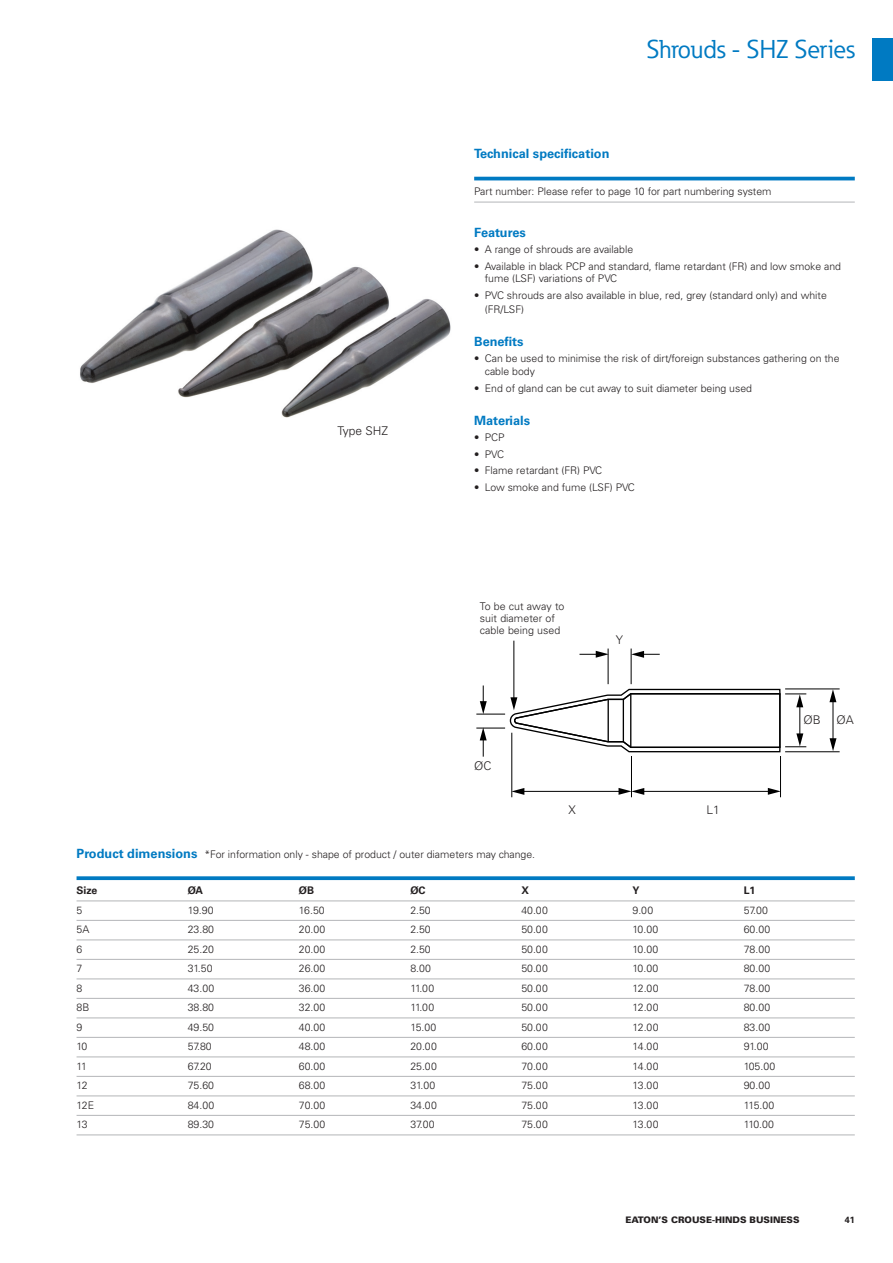
<style>
.page{position:relative;width:893px;height:1263px;background:#fff}
.page>*{position:absolute;margin:0;border:0;box-sizing:border-box;transform-origin:0 0}
.t1{font:25.5px "Eaton";color:#007ac2}
.t2{font:700 12.75px "Univers LT Std";color:#007ac2}
.t3{font:300 12px "Univers";color:#231f20}
.t4{font:300 12px "Univers LT Std";color:#231f20}
.t5{font:300 10.65px/12px "Univers";color:#231f20}
.t6{font:300 10.5px/12.6px "Univers LT Std";color:#231f20}
.t7{font:700 10.5px "Univers LT Std";color:#231f20}
.t8{font:900 9px "Univers LT Std";color:#231f20}
.t9{font:700 9px "Univers LT Std";color:#231f20}
.s1{font-weight:700;font-size:12.75px;color:#007ac2}
</style>
<div class="page">
<div style="left:872px;top:38px;width:20px;height:43px;background:#007ac2"></div>
<img style="left:80px;top:229px;width:371px;height:189px">
<svg style="left:77px;top:876px;width:778px;height:4px;background:#1484c6"></svg>
<hr style="left:77px;top:900px;width:778px;height:1px;background:#bcbdc0">
<hr style="left:77px;top:920px;width:778px;height:1px;background:#bcbdc0">
<hr style="left:77px;top:939px;width:778px;height:1px;background:#bcbdc0">
<hr style="left:77px;top:959px;width:778px;height:1px;background:#bcbdc0">
<hr style="left:77px;top:978px;width:778px;height:1px;background:#bcbdc0">
<hr style="left:77px;top:998px;width:778px;height:1px;background:#bcbdc0">
<hr style="left:77px;top:1017px;width:778px;height:1px;background:#bcbdc0">
<hr style="left:77px;top:1037px;width:778px;height:1px;background:#bcbdc0">
<hr style="left:77px;top:1056px;width:778px;height:1px;background:#bcbdc0">
<hr style="left:77px;top:1076px;width:778px;height:1px;background:#bcbdc0">
<hr style="left:77px;top:1095px;width:778px;height:1px;background:#bcbdc0">
<hr style="left:77px;top:1115px;width:778px;height:1px;background:#bcbdc0">
<hr style="left:77px;top:1134px;width:778px;height:1px;background:#bcbdc0">
<hr style="left:631px;top:756px;width:1px;height:41px;background:#000">
<hr style="left:511px;top:733px;width:1px;height:64px;background:#000">
<hr style="left:780px;top:756px;width:1px;height:41px;background:#000">
<hr style="left:642px;top:791px;width:128px;height:1px;background:#000">
<svg style="left:768px;top:788px;width:12px;height:7px"></svg>
<hr style="left:833px;top:700px;width:1px;height:41px;background:#000">
<svg style="left:829px;top:738px;width:7px;height:13px"></svg>
<svg style="left:829px;top:690px;width:7px;height:12px"></svg>
<hr style="left:522px;top:791px;width:99px;height:1px;background:#000">
<svg style="left:618px;top:788px;width:26px;height:7px"></svg>
<svg style="left:511px;top:788px;width:13px;height:7px"></svg>
<hr style="left:631px;top:649px;width:1px;height:35px;background:#000">
<hr style="left:608px;top:649px;width:1px;height:35px;background:#000">
<svg style="left:631px;top:651px;width:29px;height:7px"></svg>
<svg style="left:579px;top:651px;width:30px;height:7px"></svg>
<hr style="left:785px;top:689px;width:54px;height:1px;background:#000">
<hr style="left:785px;top:751px;width:54px;height:1px;background:#000">
<hr style="left:513px;top:641px;width:1px;height:59px;background:#000">
<svg style="left:476px;top:686px;width:330px;height:71px"></svg>
<hr style="left:474px;top:177px;width:381px;height:3px;background:#007ac2">
<hr style="left:474px;top:202px;width:381px;height:1px;background:#bcbdc0">
<h1 class="t1" style="left:647px;top:40px;width:209px">Shrouds - SHZ Series</h1>
<p class="t4" style="left:337px;top:426px;width:52px">Type SHZ</p>
<p class="t2" style="left:474px;top:149px;width:137px">Technical specification</p>
<p class="t6" style="left:474px;top:186px;width:299px">Part number: Please refer to page 10 for part numbering system</p>
<p class="t2" style="left:474px;top:227px;width:53px">Features</p>
<p class="t6" style="left:474px;top:244px;width:161px">• A range of shrouds are available</p>
<p class="t6" style="left:485px;top:261px;width:358px;text-indent:-11px">• Available in black PCP and standard, flame retardant (FR) and low smoke and fume (LSF) variations of PVC</p>
<p class="t6" style="left:485px;top:289px;width:344px;line-height:14.2px;text-indent:-11px">• PVC shrouds are also available in blue, red, grey (standard only) and white (FR/LSF)</p>
<p class="t2" style="left:474px;top:337px;width:51px">Benefits</p>
<p class="t6" style="left:485px;top:353px;width:356px;text-indent:-11px">• Can be used to minimise the risk of dirt/foreign substances gathering on the cable body</p>
<p class="t6" style="left:474px;top:382px;width:279px">• End of gland can be cut away to suit diameter being used</p>
<p class="t2" style="left:474px;top:415px;width:57px">Materials</p>
<p class="t6" style="left:474px;top:432px;width:32px">• PCP</p>
<p class="t6" style="left:474px;top:448px;width:31px">• PVC</p>
<p class="t6" style="left:474px;top:465px;width:130px">• Flame retardant (FR) PVC</p>
<p class="t6" style="left:474px;top:481px;width:162px">• Low smoke and fume (LSF) PVC</p>
<p class="t5" style="left:480px;top:601px;width:86px">To be cut away to suit diameter of cable being used</p>
<p class="t3" style="left:616px;top:635px;width:9px">Y</p>
<p class="t3" style="left:474px;top:762px;width:19px">ØC</p>
<p class="t3" style="left:568px;top:805px;width:9px">X</p>
<p class="t3" style="left:706px;top:805px;width:15px">L1</p>
<p class="t3" style="left:803px;top:715px;width:19px">ØB</p>
<p class="t3" style="left:836px;top:715px;width:19px">ØA</p>
<p class="t6" style="left:77px;top:849px;width:460px"><span class="s1">Product dimensions</span> *For information only - shape of product / outer diameters may change.</p>
<p class="t7" style="left:77px;top:887px;width:22px">Size</p>
<p class="t7" style="left:188px;top:887px;width:17px">ØA</p>
<p class="t7" style="left:299px;top:887px;width:17px">ØB</p>
<p class="t7" style="left:410px;top:887px;width:17px">ØC</p>
<p class="t7" style="left:521px;top:887px;width:9px">X</p>
<p class="t7" style="left:632px;top:887px;width:9px">Y</p>
<p class="t7" style="left:744px;top:887px;width:13px">L1</p>
<p class="t6" style="left:77px;top:905px;width:7px">5</p>
<p class="t6" style="left:188px;top:905px;width:27px">19.90</p>
<p class="t6" style="left:299px;top:905px;width:27px">16.50</p>
<p class="t6" style="left:410px;top:905px;width:22px">2.50</p>
<p class="t6" style="left:521px;top:905px;width:28px">40.00</p>
<p class="t6" style="left:632px;top:905px;width:22px">9.00</p>
<p class="t6" style="left:744px;top:905px;width:26px">57.00</p>
<p class="t6" style="left:77px;top:924px;width:14px">5A</p>
<p class="t6" style="left:188px;top:924px;width:28px">23.80</p>
<p class="t6" style="left:299px;top:924px;width:28px">20.00</p>
<p class="t6" style="left:410px;top:924px;width:22px">2.50</p>
<p class="t6" style="left:521px;top:924px;width:28px">50.00</p>
<p class="t6" style="left:632px;top:924px;width:27px">10.00</p>
<p class="t6" style="left:744px;top:924px;width:28px">60.00</p>
<p class="t6" style="left:77px;top:944px;width:7px">6</p>
<p class="t6" style="left:188px;top:944px;width:28px">25.20</p>
<p class="t6" style="left:299px;top:944px;width:28px">20.00</p>
<p class="t6" style="left:410px;top:944px;width:22px">2.50</p>
<p class="t6" style="left:521px;top:944px;width:28px">50.00</p>
<p class="t6" style="left:632px;top:944px;width:27px">10.00</p>
<p class="t6" style="left:744px;top:944px;width:28px">78.00</p>
<p class="t6" style="left:77px;top:963px;width:7px">7</p>
<p class="t6" style="left:188px;top:963px;width:26px">31.50</p>
<p class="t6" style="left:299px;top:963px;width:28px">26.00</p>
<p class="t6" style="left:410px;top:963px;width:22px">8.00</p>
<p class="t6" style="left:521px;top:963px;width:28px">50.00</p>
<p class="t6" style="left:632px;top:963px;width:27px">10.00</p>
<p class="t6" style="left:744px;top:963px;width:28px">80.00</p>
<p class="t6" style="left:77px;top:983px;width:7px">8</p>
<p class="t6" style="left:188px;top:983px;width:28px">43.00</p>
<p class="t6" style="left:299px;top:983px;width:28px">36.00</p>
<p class="t6" style="left:410px;top:983px;width:25px">11.00</p>
<p class="t6" style="left:521px;top:983px;width:28px">50.00</p>
<p class="t6" style="left:632px;top:983px;width:27px">12.00</p>
<p class="t6" style="left:744px;top:983px;width:28px">78.00</p>
<p class="t6" style="left:77px;top:1002px;width:14px">8B</p>
<p class="t6" style="left:188px;top:1002px;width:28px">38.80</p>
<p class="t6" style="left:299px;top:1002px;width:28px">32.00</p>
<p class="t6" style="left:410px;top:1002px;width:25px">11.00</p>
<p class="t6" style="left:521px;top:1002px;width:28px">50.00</p>
<p class="t6" style="left:632px;top:1002px;width:27px">12.00</p>
<p class="t6" style="left:744px;top:1002px;width:28px">80.00</p>
<p class="t6" style="left:77px;top:1022px;width:7px">9</p>
<p class="t6" style="left:188px;top:1022px;width:28px">49.50</p>
<p class="t6" style="left:299px;top:1022px;width:28px">40.00</p>
<p class="t6" style="left:410px;top:1022px;width:27px">15.00</p>
<p class="t6" style="left:521px;top:1022px;width:28px">50.00</p>
<p class="t6" style="left:632px;top:1022px;width:27px">12.00</p>
<p class="t6" style="left:744px;top:1022px;width:28px">83.00</p>
<p class="t6" style="left:77px;top:1041px;width:12px">10</p>
<p class="t6" style="left:188px;top:1041px;width:26px">57.80</p>
<p class="t6" style="left:299px;top:1041px;width:28px">48.00</p>
<p class="t6" style="left:410px;top:1041px;width:28px">20.00</p>
<p class="t6" style="left:521px;top:1041px;width:28px">60.00</p>
<p class="t6" style="left:632px;top:1041px;width:27px">14.00</p>
<p class="t6" style="left:744px;top:1041px;width:27px">91.00</p>
<p class="t6" style="left:77px;top:1061px;width:12px">11</p>
<p class="t6" style="left:188px;top:1061px;width:26px">67.20</p>
<p class="t6" style="left:299px;top:1061px;width:28px">60.00</p>
<p class="t6" style="left:410px;top:1061px;width:28px">25.00</p>
<p class="t6" style="left:521px;top:1061px;width:28px">70.00</p>
<p class="t6" style="left:632px;top:1061px;width:27px">14.00</p>
<p class="t6" style="left:744px;top:1061px;width:33px">105.00</p>
<p class="t6" style="left:77px;top:1080px;width:13px">12</p>
<p class="t6" style="left:188px;top:1080px;width:28px">75.60</p>
<p class="t6" style="left:299px;top:1080px;width:28px">68.00</p>
<p class="t6" style="left:410px;top:1080px;width:27px">31.00</p>
<p class="t6" style="left:521px;top:1080px;width:28px">75.00</p>
<p class="t6" style="left:632px;top:1080px;width:27px">13.00</p>
<p class="t6" style="left:744px;top:1080px;width:28px">90.00</p>
<p class="t6" style="left:77px;top:1100px;width:19px">12E</p>
<p class="t6" style="left:188px;top:1100px;width:28px">84.00</p>
<p class="t6" style="left:299px;top:1100px;width:28px">70.00</p>
<p class="t6" style="left:410px;top:1100px;width:28px">34.00</p>
<p class="t6" style="left:521px;top:1100px;width:28px">75.00</p>
<p class="t6" style="left:632px;top:1100px;width:27px">13.00</p>
<p class="t6" style="left:744px;top:1100px;width:32px">115.00</p>
<p class="t6" style="left:77px;top:1119px;width:13px">13</p>
<p class="t6" style="left:188px;top:1119px;width:28px">89.30</p>
<p class="t6" style="left:299px;top:1119px;width:28px">75.00</p>
<p class="t6" style="left:410px;top:1119px;width:26px">37.00</p>
<p class="t6" style="left:521px;top:1119px;width:28px">75.00</p>
<p class="t6" style="left:632px;top:1119px;width:27px">13.00</p>
<p class="t6" style="left:744px;top:1119px;width:32px">110.00</p>
<p class="t8" style="left:625px;top:1214px;width:176px">EATON’S CROUSE-HINDS BUSINESS</p>
<p class="t9" style="left:845px;top:1216px;width:12px">41</p>
</div>
